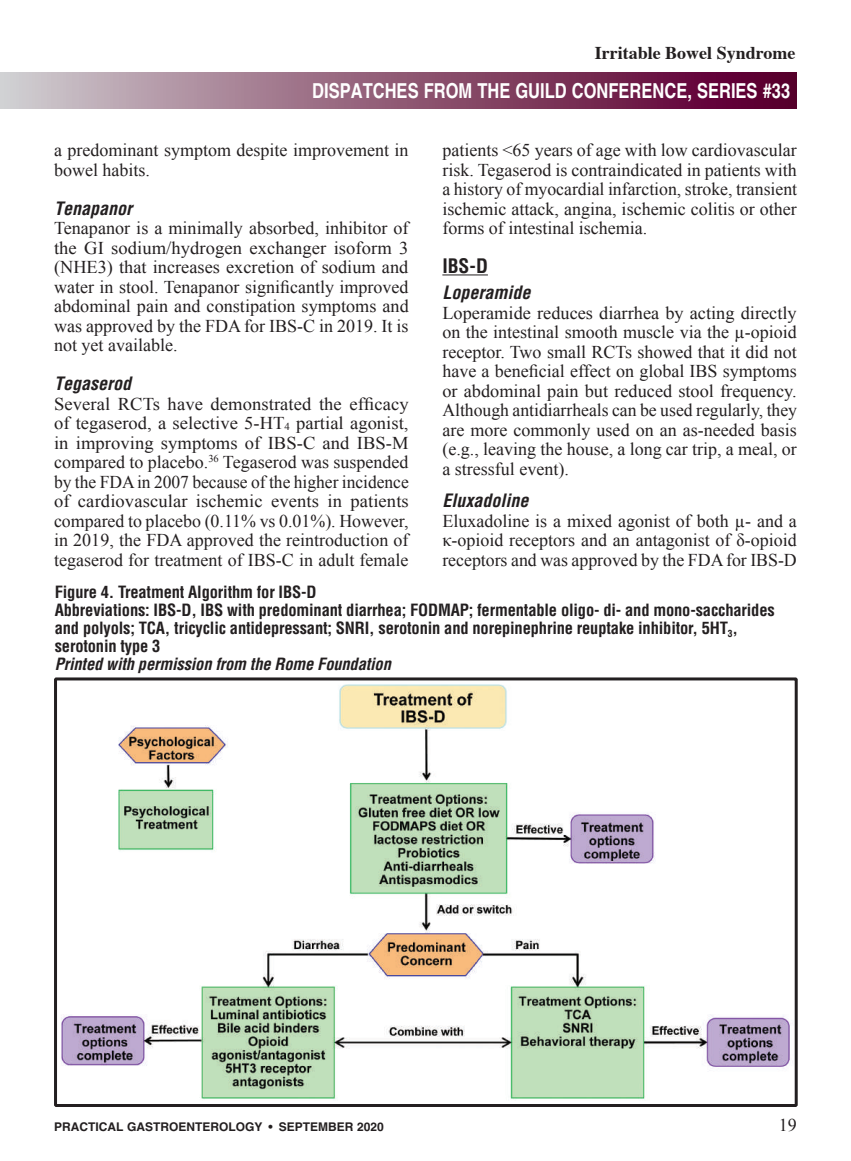
<style>
.page{position:relative;width:851px;height:1161px;background:#fff}
.page>*{position:absolute;margin:0;border:0;box-sizing:border-box;transform-origin:0 0}
.t1{font:700 20.7px "Helvetica";color:#fff;scale:.8 1}
.t2{font:700 condensed 19.5px "Helvetica";color:#231f20}
.t3{font:18px/19.5px "Times New Roman";color:#231f20;text-align:justify}
.t4{font:italic 700 condensed 18px "Helvetica";color:#231f20}
.t5{font:700 18px "Times";color:#231f20}
.t6{font:700 condensed 16.5px/18px "Helvetica LT Std";letter-spacing:-.01em;color:#231f20}
.t7{font:italic 700 condensed 16.5px "Helvetica LT Std";letter-spacing:-.01em;color:#231f20}
.t8{font:700 12px "Helvetica";color:#231f20}
</style>
<div class="page">
<div style="left:0;top:73px;width:796px;height:35px;background:linear-gradient(to right,#cec9cc,#550025)"></div>
<hr style="left:442px;top:274px;width:46px;height:1px;background:#231f20">
<img style="left:61px;top:684px;width:732px;height:416px">
<div style="left:54px;top:677px;width:743px;height:430px;border:3px solid #231f20"></div>
<p class="t5" style="left:594px;top:35px;width:202px">Irritable Bowel Syndrome</p>
<p class="t1" style="left:312px;top:78px;width:599px">DISPATCHES FROM THE GUILD CONFERENCE, SERIES #33</p>
<p class="t3" style="left:442px;top:140px;width:356px">patients &lt;65 years of age with low cardiovascular risk. Tegaserod is contraindicated in patients with a history of myocardial infarction, stroke, transient ischemic attack, angina, ischemic colitis or other forms of intestinal ischemia.</p>
<p class="t2" style="left:442px;top:254px;width:47px">IBS-D</p>
<p class="t4" style="left:442px;top:281px;width:90px">Loperamide</p>
<p class="t3" style="left:442px;top:303px;width:356px">Loperamide reduces diarrhea by acting directly on the intestinal smooth muscle via the µ-opioid receptor. Two small RCTs showed that it did not have a beneficial effect on global IBS symptoms or abdominal pain but reduced stool frequency.<br>Although antidiarrheals can be used regularly, they are more commonly used on an as-needed basis (e.g., leaving the house, a long car trip, a meal, or a stressful event).</p>
<p class="t4" style="left:442px;top:489px;width:88px">Eluxadoline</p>
<p class="t3" style="left:442px;top:510px;width:356px">Eluxadoline is a mixed agonist of both µ- and a κ-opioid receptors and an antagonist of δ-opioid receptors and was approved by the FDA for IBS-D</p>
<p class="t6" style="left:55px;top:583px;width:721px">Figure 4. Treatment Algorithm for IBS-D<br>Abbreviations: IBS-D, IBS with predominant diarrhea; FODMAP; fermentable oligo- di- and mono-saccharides and polyols; TCA, tricyclic antidepressant; SNRI, serotonin and norepinephrine reuptake inhibitor, 5HT<sub>3</sub>, serotonin type 3</p>
<p class="t7" style="left:55px;top:654px;width:338px">Printed with permission from the Rome Foundation</p>
<p class="t3" style="left:54px;top:140px;width:356px">a predominant symptom despite improvement in bowel habits.</p>
<p class="t4" style="left:54px;top:197px;width:79px">Tenapanor</p>
<p class="t3" style="left:54px;top:218px;width:356px">Tenapanor is a minimally absorbed, inhibitor of the GI sodium/hydrogen exchanger isoform 3 (NHE3) that increases excretion of sodium and water in stool. Tenapanor significantly improved abdominal pain and constipation symptoms and was approved by the FDA for IBS-C in 2019. It is not yet available.</p>
<p class="t4" style="left:54px;top:372px;width:78px">Tegaserod</p>
<p class="t3" style="left:54px;top:393px;width:356px">Several RCTs have demonstrated the efficacy of tegaserod, a selective 5-HT<sub>4</sub> partial agonist, in improving symptoms of IBS-C and IBS-M compared to placebo.<sup>36</sup> Tegaserod was suspended by the FDA in 2007 because of the higher incidence of cardiovascular ischemic events in patients compared to placebo (0.11% vs 0.01%). However, in 2019, the FDA approved the reintroduction of tegaserod for treatment of IBS-C in adult female</p>
<p class="t8" style="left:54px;top:1119px;width:331px">PRACTICAL GASTROENTEROLOGY • SEPTEMBER 2020</p>
<p class="t3" style="left:778px;top:1115px;width:19px">19</p>
</div>
